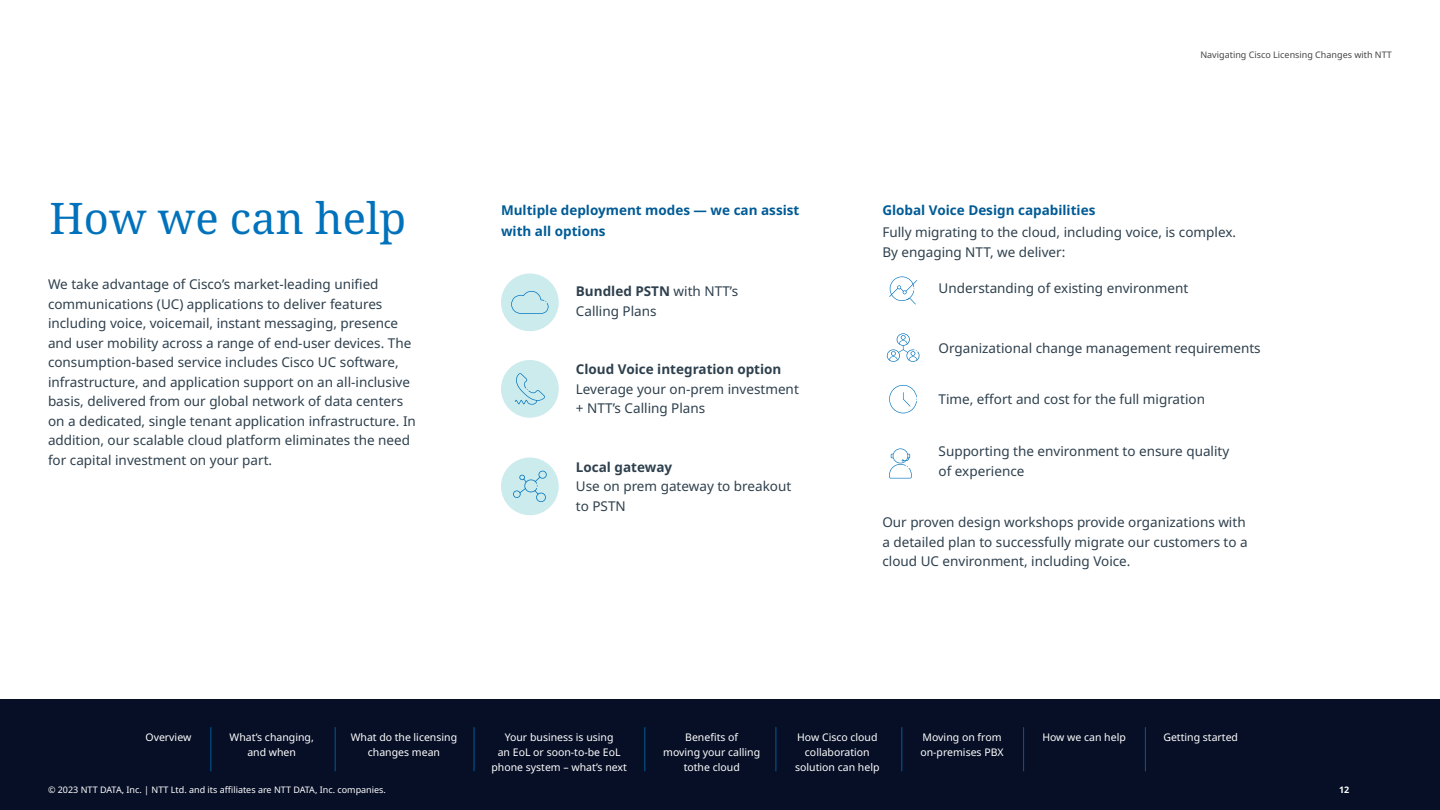
<style>
.page{position:relative;width:1440px;height:810px;background:#fff}
.page>*{position:absolute;margin:0;border:0;box-sizing:border-box;transform-origin:0 0}
.t1{font:43.5px "Noto Serif";color:#0072bc}
.t2{font:13.5px/19.5px "Noto Sans";color:#2e404d}
.t3{font:700 13.5px/20.2px "Noto Sans";color:#005b96}
.t4{font:700 13.5px "Noto Sans";color:#2e404d}
.t5{font:10.5px/15px "Noto Sans";color:#fff;text-align:center}
.t6{font:9px "Noto Sans";color:#fff}
.t7{font:9px "Noto Sans";color:#464547}
.t8{font:700 9px "Noto Sans";color:#fff}
.s1{font-weight:700}
</style>
<div class="page">
<div style="left:501px;top:273px;width:58px;height:58px;background:#ccebed;border-radius:50%"></div>
<svg style="left:511px;top:291px;width:38px;height:23px"></svg>
<div style="left:501px;top:360px;width:58px;height:58px;background:#ccebed;border-radius:50%"></div>
<svg style="left:515px;top:373px;width:30px;height:32px"></svg>
<div style="left:501px;top:458px;width:58px;height:57px;background:#ccebed;border-radius:50%"></div>
<svg style="left:513px;top:471px;width:34px;height:31px"></svg>
<svg style="left:889px;top:276px;width:28px;height:28px"></svg>
<svg style="left:887px;top:333px;width:33px;height:29px"></svg>
<svg style="left:889px;top:385px;width:28px;height:28px"></svg>
<svg style="left:889px;top:448px;width:23px;height:30px"></svg>
<div style="left:0;top:699px;width:1440px;height:111px;background:#070f26"></div>
<hr style="left:1145px;top:727px;width:1px;height:44px;background:#005b96">
<hr style="left:1023px;top:727px;width:1px;height:44px;background:#005b96">
<hr style="left:901px;top:727px;width:1px;height:44px;background:#005b96">
<hr style="left:776px;top:727px;width:1px;height:44px;background:#005b96">
<hr style="left:335px;top:727px;width:1px;height:44px;background:#005b96">
<hr style="left:210px;top:727px;width:1px;height:44px;background:#005b96">
<hr style="left:474px;top:727px;width:1px;height:44px;background:#005b96">
<hr style="left:644px;top:727px;width:1px;height:44px;background:#005b96">
<h1 class="t1" style="left:50px;top:188px;width:358px">How we can help</h1>
<p class="t2" style="left:48px;top:275px;width:369px">We take advantage of Cisco’s market-leading unified communications (UC) applications to deliver features including voice, voicemail, instant messaging, presence and user mobility across a range of end-user devices. The consumption-based service includes Cisco UC software, infrastructure, and application support on an all-inclusive basis, delivered from our global network of data centers on a dedicated, single tenant application infrastructure. In addition, our scalable cloud platform eliminates the need for capital investment on your part.</p>
<p class="t7" style="left:1200px;top:49px;width:193px">Navigating Cisco Licensing Changes with NTT</p>
<p class="t3" style="left:501px;top:201px;width:300px">Multiple deployment modes — we can assist with all options</p>
<p class="t3" style="left:882px;top:201px;width:215px">Global Voice Design capabilities</p>
<p class="t2" style="left:882px;top:223px;width:355px">Fully migrating to the cloud, including voice, is complex.<br>By engaging NTT, we deliver:</p>
<p class="t2" style="left:939px;top:279px;width:251px">Understanding of existing environment</p>
<p class="t2" style="left:576px;top:282px;width:164px"><span class="s1">Bundled PSTN</span> with NTT’s<br>Calling Plans</p>
<p class="t4" style="left:576px;top:362px;width:207px">Cloud Voice integration option</p>
<p class="t2" style="left:576px;top:380px;width:224px">Leverage your on-prem investment + NTT’s Calling Plans</p>
<p class="t4" style="left:576px;top:459px;width:98px">Local gateway</p>
<p class="t2" style="left:576px;top:477px;width:217px">Use on prem gateway to breakout to PSTN</p>
<p class="t2" style="left:939px;top:338px;width:324px">Organizational change management requirements</p>
<p class="t2" style="left:939px;top:390px;width:268px">Time, effort and cost for the full migration</p>
<p class="t2" style="left:939px;top:442px;width:292px">Supporting the environment to ensure quality of experience</p>
<p class="t2" style="left:882px;top:513px;width:367px">Our proven design workshops provide organizations with a detailed plan to successfully migrate our customers to a cloud UC environment, including Voice.</p>
<p class="t5" style="left:146px;top:730px;width:47px">Overview</p>
<p class="t5" style="left:230px;top:730px;width:86px">What’s changing, and when</p>
<p class="t5" style="left:351px;top:730px;width:108px">What do the licensing changes mean</p>
<p class="t5" style="left:491px;top:730px;width:137px">Your business is using<br>an EoL or soon-to-be EoL phone system – what’s next</p>
<p class="t5" style="left:663px;top:730px;width:98px">Benefits of<br>moving your calling tothe cloud</p>
<p class="t5" style="left:795px;top:730px;width:86px">How Cisco cloud collaboration solution can help</p>
<p class="t5" style="left:920px;top:730px;width:85px;text-align:left">Moving on from on-premises PBX</p>
<p class="t5" style="left:1042px;top:730px;width:85px">How we can help</p>
<p class="t5" style="left:1163px;top:730px;width:76px">Getting started</p>
<p class="t6" style="left:48px;top:785px;width:339px">© 2023 NTT DATA, Inc. | NTT Ltd. and its affiliates are NTT DATA, Inc. companies.</p>
<p class="t8" style="left:1339px;top:785px;width:12px">12</p>
</div>
